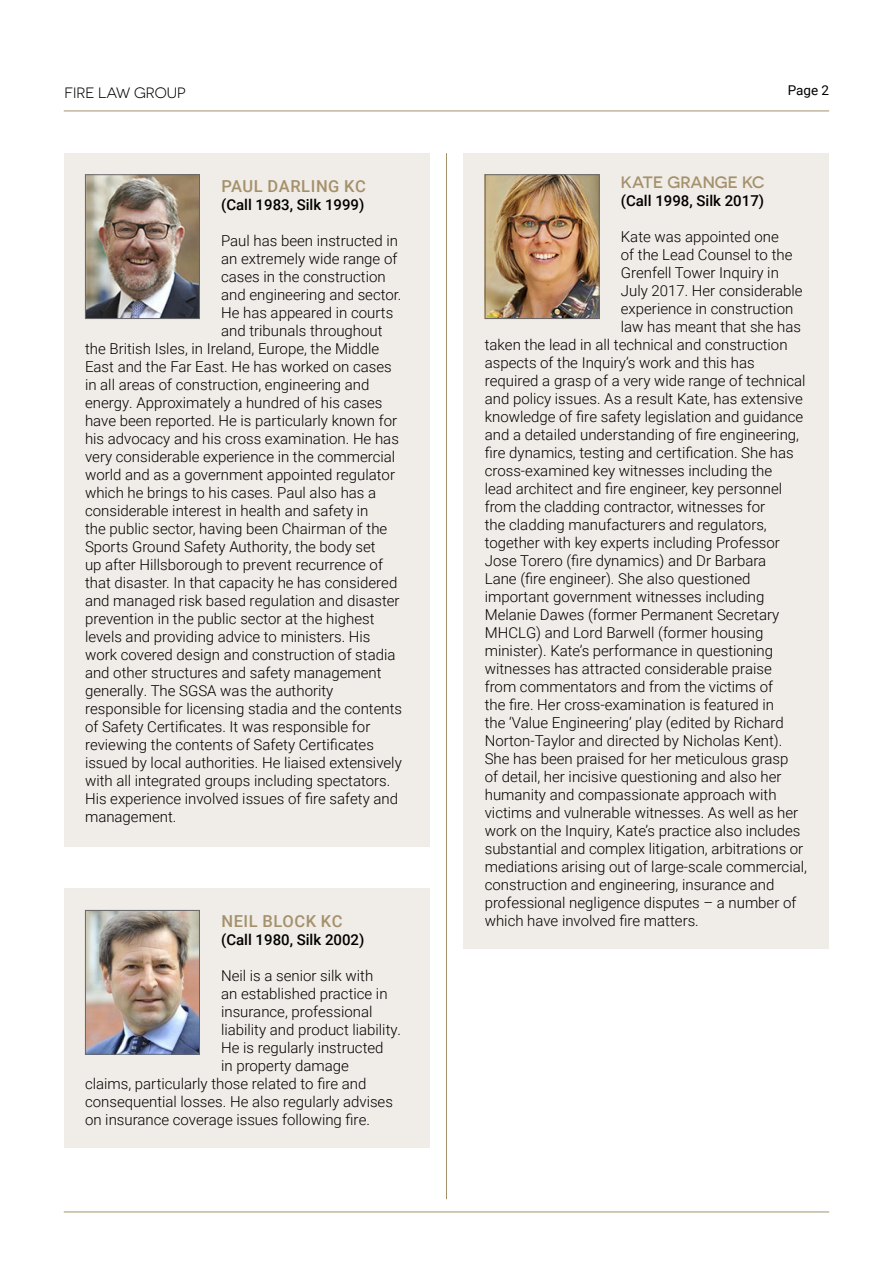
<style>
.page{position:relative;width:893px;height:1263px;background:#fff}
.page>*{position:absolute;margin:0;border:0;box-sizing:border-box;transform-origin:0 0}
.t1{font:500 16.5px "Roboto";letter-spacing:.035em;color:#a4916c}
.t2{font:500 16.5px "Novecentosanswide";color:#a4916c}
.t3{font:300 15px "Roboto";color:#000}
.t4{font:500 15px "Roboto";color:#000}
.t5{font:15px "Novecentosanswide";color:#000}
.t6{font:13.5px "Roboto";color:#000}
</style>
<div class="page">
<hr style="left:446px;top:153px;width:1px;height:1046px;background:#a4916c">
<hr style="left:64px;top:1211px;width:765px;height:1px;background:#a4916c">
<hr style="left:64px;top:111px;width:765px;height:1px;background:#a4916c">
<div style="left:64px;top:153px;width:365px;height:693px;background:#f0ece7"></div>
<img style="left:87px;top:176px;width:111px;height:141px">
<div style="left:85px;top:174px;width:115px;height:145px;border:1px solid #676668"></div>
<div style="left:64px;top:889px;width:365px;height:259px;background:#f0ece7"></div>
<img style="left:87px;top:912px;width:111px;height:140px">
<div style="left:85px;top:910px;width:115px;height:144px;border:1px solid #676668"></div>
<div style="left:463px;top:153px;width:366px;height:795px;background:#f0ece7"></div>
<img style="left:487px;top:176px;width:111px;height:141px">
<div style="left:485px;top:174px;width:115px;height:145px;border:1px solid #676668"></div>
<p class="t5" style="left:64px;top:84px;width:123px">FIRE LAW GROUP</p>
<p class="t6" style="left:788px;top:81px;width:43px">Page 2</p>
<p class="t1" style="left:221px;top:174px;width:146px">PAUL DARLING KC</p>
<p class="t4" style="left:221px;top:194px;width:145px">(Call 1983, Silk 1999)</p>
<p class="t3" style="left:221px;top:230px;width:178px">Paul has been instructed in</p>
<p class="t3" style="left:221px;top:248px;width:178px">an extremely wide range of</p>
<p class="t3" style="left:221px;top:266px;width:166px">cases in the construction</p>
<p class="t3" style="left:221px;top:284px;width:182px">and engineering and sector.</p>
<p class="t3" style="left:221px;top:302px;width:174px">He has appeared in courts</p>
<p class="t3" style="left:221px;top:320px;width:163px">and tribunals throughout</p>
<p class="t3" style="left:85px;top:338px;width:296px">the British Isles, in Ireland, Europe, the Middle</p>
<p class="t3" style="left:85px;top:356px;width:308px">East and the Far East. He has worked on cases</p>
<p class="t3" style="left:85px;top:374px;width:286px">in all areas of construction, engineering and</p>
<p class="t3" style="left:85px;top:392px;width:299px">energy. Approximately a hundred of his cases</p>
<p class="t3" style="left:85px;top:410px;width:314px">have been reported. He is particularly known for</p>
<p class="t3" style="left:85px;top:428px;width:315px">his advocacy and his cross examination. He has</p>
<p class="t3" style="left:85px;top:446px;width:312px">very considerable experience in the commercial</p>
<p class="t3" style="left:85px;top:464px;width:312px">world and as a government appointed regulator</p>
<p class="t3" style="left:85px;top:482px;width:293px">which he brings to his cases. Paul also has a</p>
<p class="t3" style="left:85px;top:500px;width:285px">considerable interest in health and safety in</p>
<p class="t3" style="left:85px;top:518px;width:304px">the public sector, having been Chairman of the</p>
<p class="t3" style="left:85px;top:536px;width:292px">Sports Ground Safety Authority, the body set</p>
<p class="t3" style="left:85px;top:554px;width:299px">up after Hillsborough to prevent recurrence of</p>
<p class="t3" style="left:85px;top:572px;width:314px">that disaster. In that capacity he has considered</p>
<p class="t3" style="left:85px;top:590px;width:316px">and managed risk based regulation and disaster</p>
<p class="t3" style="left:85px;top:608px;width:291px">prevention in the public sector at the highest</p>
<p class="t3" style="left:85px;top:626px;width:287px">levels and providing advice to ministers. His</p>
<p class="t3" style="left:85px;top:644px;width:312px">work covered design and construction of stadia</p>
<p class="t3" style="left:85px;top:662px;width:298px">and other structures and safety management</p>
<p class="t3" style="left:85px;top:680px;width:250px">generally. The SGSA was the authority</p>
<p class="t3" style="left:85px;top:698px;width:319px">responsible for licensing stadia and the contents</p>
<p class="t3" style="left:85px;top:716px;width:287px">of Safety Certificates. It was responsible for</p>
<p class="t3" style="left:85px;top:734px;width:290px">reviewing the contents of Safety Certificates</p>
<p class="t3" style="left:85px;top:752px;width:318px">issued by local authorities. He liaised extensively</p>
<p class="t3" style="left:85px;top:770px;width:307px">with all integrated groups including spectators.</p>
<p class="t3" style="left:85px;top:788px;width:315px">His experience involved issues of fire safety and</p>
<p class="t3" style="left:85px;top:806px;width:93px">management.</p>
<p class="t1" style="left:221px;top:910px;width:123px">NEIL BLOCK KC</p>
<p class="t4" style="left:221px;top:929px;width:145px">(Call 1980, Silk 2002)</p>
<p class="t3" style="left:221px;top:965px;width:154px">Neil is a senior silk with</p>
<p class="t3" style="left:221px;top:983px;width:168px">an established practice in</p>
<p class="t3" style="left:221px;top:1001px;width:153px">insurance, professional</p>
<p class="t3" style="left:221px;top:1019px;width:182px">liability and product liability.</p>
<p class="t3" style="left:221px;top:1037px;width:164px">He is regularly instructed</p>
<p class="t3" style="left:221px;top:1055px;width:129px">in property damage</p>
<p class="t3" style="left:85px;top:1073px;width:283px">claims, particularly those related to fire and</p>
<p class="t3" style="left:85px;top:1091px;width:309px">consequential losses. He also regularly advises</p>
<p class="t3" style="left:85px;top:1109px;width:286px">on insurance coverage issues following fire.</p>
<p class="t2" style="left:621px;top:172px;width:145px">KATE GRANGE KC</p>
<p class="t4" style="left:621px;top:190px;width:145px">(Call 1998, Silk 2017)</p>
<p class="t3" style="left:621px;top:226px;width:159px">Kate was appointed one</p>
<p class="t3" style="left:621px;top:244px;width:173px">of the Lead Counsel to the</p>
<p class="t3" style="left:621px;top:262px;width:160px">Grenfell Tower Inquiry in</p>
<p class="t3" style="left:621px;top:280px;width:183px">July 2017. Her considerable</p>
<p class="t3" style="left:621px;top:298px;width:174px">experience in construction</p>
<p class="t3" style="left:621px;top:316px;width:182px">law has meant that she has</p>
<p class="t3" style="left:485px;top:334px;width:304px">taken the lead in all technical and construction</p>
<p class="t3" style="left:485px;top:352px;width:271px">aspects of the Inquiry’s work and this has</p>
<p class="t3" style="left:485px;top:370px;width:322px">required a grasp of a very wide range of technical</p>
<p class="t3" style="left:485px;top:388px;width:320px">and policy issues. As a result Kate, has extensive</p>
<p class="t3" style="left:485px;top:406px;width:320px">knowledge of fire safety legislation and guidance</p>
<p class="t3" style="left:485px;top:424px;width:316px">and a detailed understanding of fire engineering,</p>
<p class="t3" style="left:485px;top:442px;width:310px">fire dynamics, testing and certification. She has</p>
<p class="t3" style="left:485px;top:460px;width:289px">cross-examined key witnesses including the</p>
<p class="t3" style="left:485px;top:478px;width:299px">lead architect and fire engineer, key personnel</p>
<p class="t3" style="left:485px;top:496px;width:282px">from the cladding contractor, witnesses for</p>
<p class="t3" style="left:485px;top:514px;width:284px">the cladding manufacturers and regulators,</p>
<p class="t3" style="left:485px;top:532px;width:297px">together with key experts including Professor</p>
<p class="t3" style="left:485px;top:550px;width:283px">Jose Torero (fire dynamics) and Dr Barbara</p>
<p class="t3" style="left:485px;top:568px;width:267px">Lane (fire engineer). She also questioned</p>
<p class="t3" style="left:485px;top:586px;width:281px">important government witnesses including</p>
<p class="t3" style="left:485px;top:604px;width:296px">Melanie Dawes (former Permanent Secretary</p>
<p class="t3" style="left:485px;top:622px;width:280px">MHCLG) and Lord Barwell (former housing</p>
<p class="t3" style="left:485px;top:640px;width:290px">minister). Kate’s performance in questioning</p>
<p class="t3" style="left:485px;top:658px;width:288px">witnesses has attracted considerable praise</p>
<p class="t3" style="left:485px;top:676px;width:290px">from commentators and from the victims of</p>
<p class="t3" style="left:485px;top:694px;width:291px">the fire. Her cross-examination is featured in</p>
<p class="t3" style="left:485px;top:712px;width:301px">the ‘Value Engineering’ play (edited by Richard</p>
<p class="t3" style="left:485px;top:730px;width:299px">Norton-Taylor and directed by Nicholas Kent).</p>
<p class="t3" style="left:485px;top:748px;width:305px">She has been praised for her meticulous grasp</p>
<p class="t3" style="left:485px;top:766px;width:298px">of detail, her incisive questioning and also her</p>
<p class="t3" style="left:485px;top:784px;width:293px">humanity and compassionate approach with</p>
<p class="t3" style="left:485px;top:802px;width:315px">victims and vulnerable witnesses. As well as her</p>
<p class="t3" style="left:485px;top:820px;width:317px">work on the Inquiry, Kate’s practice also includes</p>
<p class="t3" style="left:485px;top:838px;width:320px">substantial and complex litigation, arbitrations or</p>
<p class="t3" style="left:485px;top:856px;width:324px">mediations arising out of large-scale commercial,</p>
<p class="t3" style="left:485px;top:874px;width:291px">construction and engineering, insurance and</p>
<p class="t3" style="left:485px;top:892px;width:313px">professional negligence disputes – a number of</p>
<p class="t3" style="left:485px;top:910px;width:216px">which have involved fire matters.</p>
</div>
